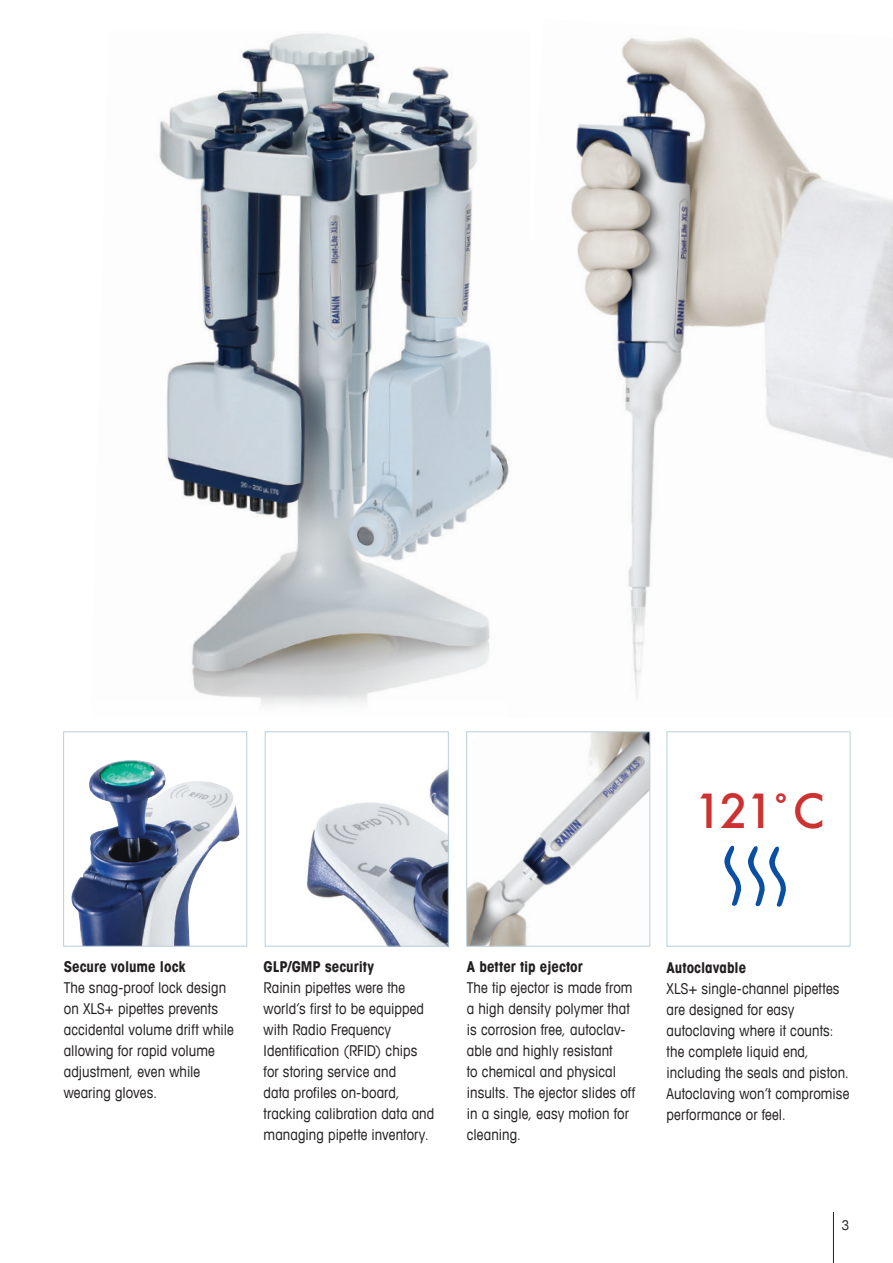
<style>
.page{position:relative;width:893px;height:1263px;background:#fff}
.page>*{position:absolute;margin:0;border:0;box-sizing:border-box;transform-origin:0 0}
.t1{font:500 45.6px "Futura";color:#cd3232}
._11_Running_Text_10{font:condensed 15px/21px "Avant Garde Com";letter-spacing:.005em;color:#231f20}
._05_subhead_12_pt{font:condensed 15px/21px "Avant Garde Com";letter-spacing:.005em;color:#231f20}
._05_subhead_12_pt-2{font:700 condensed 15px "Avant Garde Com";color:#231f20}
._11_Running_Text_10-2{font:700 condensed 15px "Avant Garde Com";color:#231f20}
.t2{font:condensed 13.5px "Avant Garde Com";color:#231f20}
</style>
<div class="page">
<hr style="left:833px;top:1212px;width:1px;height:51px;background:#231f20">
<img style="left:71px;top:760px;width:169px;height:184px">
<div style="left:63px;top:731px;width:184px;height:215px;border:1px solid #b8cfdc"></div>
<img style="left:306px;top:770px;width:141px;height:174px">
<div style="left:265px;top:731px;width:184px;height:215px;border:1px solid #b8cfdc"></div>
<img style="left:468px;top:733px;width:180px;height:211px">
<div style="left:466px;top:731px;width:184px;height:215px;border:1px solid #b8cfdc"></div>
<svg style="left:724px;top:845px;width:18px;height:61px"></svg>
<svg style="left:748px;top:846px;width:38px;height:61px"></svg>
<div style="left:666px;top:731px;width:184px;height:215px;border:1px solid #b8cfdc"></div>
<img style="left:159px;top:33px;width:348px;height:672px">
<img style="left:507px;top:37px;width:386px;height:661px">
<p class="t1" style="left:694px;top:779px;width:132px">121˚C</p>
<p class="_05_subhead_12_pt-2" style="left:64px;top:957px;width:123px">Secure volume lock</p>
<p class="_05_subhead_12_pt" style="left:64px;top:977px;width:171px">The snag-proof lock design on XLS+ pipettes prevents accidental volume drift while allowing for rapid volume adjustment, even while wearing gloves.</p>
<p class="_11_Running_Text_10-2" style="left:264px;top:957px;width:112px">GLP/GMP security</p>
<p class="_11_Running_Text_10" style="left:264px;top:977px;width:172px">Rainin pipettes were the world’s first to be equipped with Radio Frequency<br>Identification (RFID) chips for storing service and<br>data profiles on-board, tracking calibration data and managing pipette inventory.</p>
<p class="_05_subhead_12_pt-2" style="left:467px;top:957px;width:118px">A better tip ejector</p>
<p class="_11_Running_Text_10" style="left:467px;top:977px;width:170px">The tip ejector is made from a high density polymer that is corrosion free, autoclav&shy;able and highly resistant<br>to chemical and physical insults. The ejector slides off in a single, easy motion for cleaning.</p>
<p class="_05_subhead_12_pt-2" style="left:666px;top:958px;width:81px">Autoclavable</p>
<p class="_11_Running_Text_10" style="left:666px;top:978px;width:184px">XLS+ single-channel pipettes are designed for easy autoclaving where it counts: the complete liquid end, including the seals and piston.<br>Autoclaving won’t compromise performance or feel.</p>
<p class="t2" style="left:842px;top:1217px;width:9px">3</p>
</div>
